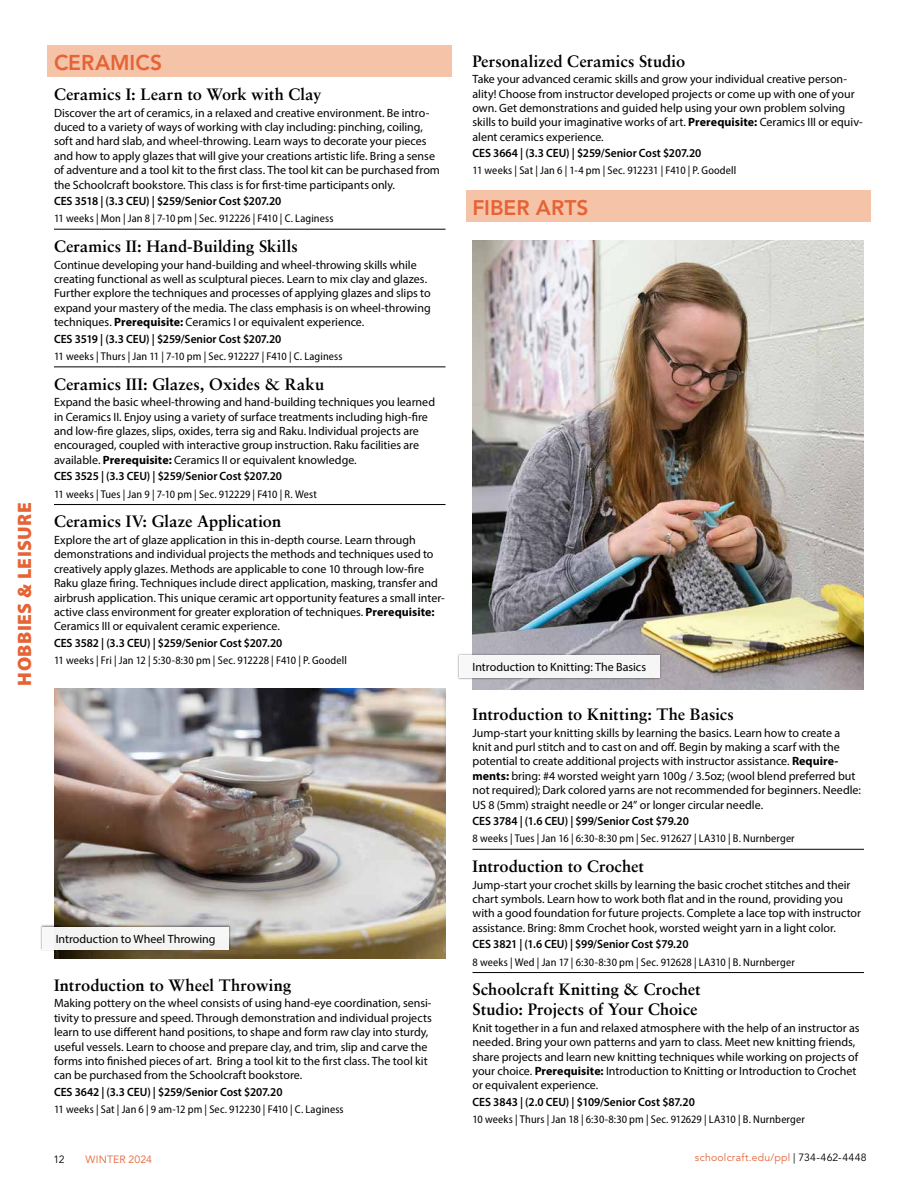
<style>
.page{position:relative;width:918px;height:1188px;background:#fff}
.page>*{position:absolute;margin:0;border:0;box-sizing:border-box;transform-origin:0 0}
.t1{font:800 21.3px "Avenir LT Std";color:#e56335}
.t2{font:800 21px "Avenir LT Std";color:#e56335}
.t3{font:900 19.5px "Myriad Pro";letter-spacing:.02em;color:#e56335}
.t4{font:700 16.5px/19.8px "Sabon LT Pro";letter-spacing:.005em;color:#000}
.t5{font:12px/14.4px "Myriad Pro";color:#000}
.t6{font:600 12px "Myriad Pro";letter-spacing:-.005em;color:#000;scale:.96 1}
.t7{font:semi-condensed 11.25px "Myriad Pro";letter-spacing:.01em;color:#000}
.t8{font:10.5px "Avenir LT Std";letter-spacing:.02em;color:#e56335}
.t9{font:10.5px "Avenir LT Std";color:#000}
.s1{font-weight:700}
.s2{color:#000}
</style>
<div class="page">
<div style="left:47px;top:45px;width:405px;height:32px;background:#f5c3a8"></div>
<hr style="left:54px;top:229px;width:392px;height:1px;background:#000">
<hr style="left:54px;top:367px;width:392px;height:1px;background:#000">
<hr style="left:54px;top:504px;width:392px;height:1px;background:#000">
<div style="left:466px;top:191px;width:405px;height:31px;background:#f5c3a8"></div>
<hr style="left:472px;top:849px;width:392px;height:1px;background:#000">
<hr style="left:472px;top:972px;width:392px;height:1px;background:#000">
<img style="left:473px;top:241px;width:391px;height:448px">
<div style="left:457px;top:653px;width:205px;height:26px;background:#000;opacity:.5"></div>
<div style="left:459px;top:655px;width:201px;height:23px;background:#f6f6f6"></div>
<img style="left:54px;top:688px;width:392px;height:270px">
<div style="left:40px;top:925px;width:191px;height:26px;background:#000;opacity:.5"></div>
<div style="left:42px;top:927px;width:187px;height:22px;background:#f5f5f4"></div>
<h3 class="t3" style="left:12px;top:686px;width:185px;rotate:-90deg">HOBBIES &amp; LEISURE</h3>
<h1 class="t1" style="left:54px;top:50px;width:110px">CERAMICS</h1>
<h3 class="t4" style="left:54px;top:84px;width:269px">Ceramics I: Learn to Work with Clay</h3>
<p class="t5" style="left:54px;top:105px;width:387px">Discover the art of ceramics, in a relaxed and creative environment. Be intro&shy;duced to a variety of ways of working with clay including: pinching, coiling, soft and hard slab, and wheel-throwing. Learn ways to decorate your pieces and how to apply glazes that will give your creations artistic life. Bring a sense of adventure and a tool kit to the first class. The tool kit can be purchased from the Schoolcraft bookstore. This class is for first-time participants only.</p>
<p class="t6" style="left:54px;top:193px;width:238px">CES 3518 | (3.3 CEU) | $259/Senior Cost $207.20</p>
<p class="t7" style="left:54px;top:212px;width:281px">11 weeks | Mon | Jan 8 | 7-10 pm | Sec. 912226 | F410 | C. Laginess</p>
<h3 class="t4" style="left:54px;top:236px;width:245px">Ceramics II: Hand-Building Skills</h3>
<p class="t5" style="left:54px;top:257px;width:378px">Continue developing your hand-building and wheel-throwing skills while creating functional as well as sculptural pieces. Learn to mix clay and glazes.<br>Further explore the techniques and processes of applying glazes and slips to expand your mastery of the media. The class emphasis is on wheel-throwing techniques. <span class="s1">Prerequisite:</span> Ceramics I or equivalent experience.</p>
<p class="t6" style="left:54px;top:331px;width:238px">CES 3519 | (3.3 CEU) | $259/Senior Cost $207.20</p>
<p class="t7" style="left:54px;top:349px;width:290px">11 weeks | Thurs | Jan 11 | 7-10 pm | Sec. 912227 | F410 | C. Laginess</p>
<h3 class="t4" style="left:54px;top:374px;width:272px">Ceramics III: Glazes, Oxides &amp; Raku</h3>
<p class="t5" style="left:54px;top:395px;width:383px">Expand the basic wheel-throwing and hand-building techniques you learned in Ceramics II. Enjoy using a variety of surface treatments including high-fire and low-fire glazes, slips, oxides, terra sig and Raku. Individual projects are encouraged, coupled with interactive group instruction. Raku facilities are available. <span class="s1">Prerequisite:</span> Ceramics II or equivalent knowledge.</p>
<p class="t6" style="left:54px;top:469px;width:239px">CES 3525 | (3.3 CEU) | $259/Senior Cost $207.20</p>
<p class="t7" style="left:54px;top:487px;width:264px">11 weeks | Tues | Jan 9 | 7-10 pm | Sec. 912229 | F410 | R. West</p>
<h3 class="t4" style="left:54px;top:511px;width:229px">Ceramics IV: Glaze Application</h3>
<p class="t5" style="left:54px;top:533px;width:392px">Explore the art of glaze application in this in-depth course. Learn through demonstrations and individual projects the methods and techniques used to creatively apply glazes. Methods are applicable to cone 10 through low-fire Raku glaze firing. Techniques include direct application, masking, transfer and airbrush application. This unique ceramic art opportunity features a small inter&shy;active class environment for greater exploration of techniques. <span class="s1">Prerequisite:<br></span>Ceramics III or equivalent ceramic experience.</p>
<p class="t6" style="left:54px;top:635px;width:239px">CES 3582 | (3.3 CEU) | $259/Senior Cost $207.20</p>
<p class="t7" style="left:54px;top:653px;width:294px">11 weeks | Fri | Jan 12 | 5:30-8:30 pm | Sec. 912228 | F410 | P. Goodell</p>
<p class="t5" style="left:56px;top:931px;width:161px">Introduction to Wheel Throwing</p>
<h3 class="t4" style="left:54px;top:975px;width:239px">Introduction to Wheel Throwing</h3>
<p class="t5" style="left:54px;top:996px;width:379px">Making pottery on the wheel consists of using hand-eye coordination, sensi&shy;tivity to pressure and speed. Through demonstration and individual projects learn to use different hand positions, to shape and form raw clay into sturdy, useful vessels. Learn to choose and prepare clay, and trim, slip and carve the forms into finished pieces of art. Bring a tool kit to the first class. The tool kit can be purchased from the Schoolcraft bookstore.</p>
<p class="t6" style="left:54px;top:1084px;width:240px">CES 3642 | (3.3 CEU) | $259/Senior Cost $207.20</p>
<p class="t7" style="left:54px;top:1102px;width:291px">11 weeks | Sat | Jan 6 | 9 am-12 pm | Sec. 912230 | F410 | C. Laginess</p>
<h3 class="t4" style="left:472px;top:51px;width:214px">Personalized Ceramics Studio</h3>
<p class="t5" style="left:472px;top:72px;width:392px">Take your advanced ceramic skills and grow your individual creative person&shy;ality! Choose from instructor developed projects or come up with one of your own. Get demonstrations and guided help using your own problem solving skills to build your imaginative works of art. <span class="s1">Prerequisite:</span> Ceramics III or equiv&shy;alent ceramics experience.</p>
<p class="t6" style="left:472px;top:146px;width:240px">CES 3664 | (3.3 CEU) | $259/Senior Cost $207.20</p>
<p class="t7" style="left:472px;top:164px;width:265px">11 weeks | Sat | Jan 6 | 1-4 pm | Sec. 912231 | F410 | P. Goodell</p>
<h2 class="t2" style="left:472px;top:195px;width:118px">FIBER ARTS</h2>
<p class="t5" style="left:472px;top:659px;width:175px">Introduction to Knitting: The Basics</p>
<h3 class="t4" style="left:472px;top:704px;width:263px">Introduction to Knitting: The Basics</h3>
<p class="t5" style="left:472px;top:725px;width:390px">Jump-start your knitting skills by learning the basics. Learn how to create a knit and purl stitch and to cast on and off. Begin by making a scarf with the potential to create additional projects with instructor assistance. <span class="s1">Require&shy;ments:</span> bring: #4 worsted weight yarn 100g / 3.5oz; (wool blend preferred but not required); Dark colored yarns are not recommended for beginners. Needle:<br>US 8 (5mm) straight needle or 24” or longer circular needle.</p>
<p class="t6" style="left:472px;top:814px;width:227px">CES 3784 | (1.6 CEU) | $99/Senior Cost $79.20</p>
<p class="t7" style="left:472px;top:832px;width:324px">8 weeks | Tues | Jan 16 | 6:30-8:30 pm | Sec. 912627 | LA310 | B. Nurnberger</p>
<h3 class="t4" style="left:472px;top:856px;width:173px">Introduction to Crochet</h3>
<p class="t5" style="left:472px;top:877px;width:390px">Jump-start your crochet skills by learning the basic crochet stitches and their chart symbols. Learn how to work both flat and in the round, providing you with a good foundation for future projects. Complete a lace top with instructor assistance. Bring: 8mm Crochet hook, worsted weight yarn in a light color.</p>
<p class="t6" style="left:472px;top:937px;width:227px">CES 3821 | (1.6 CEU) | $99/Senior Cost $79.20</p>
<p class="t7" style="left:472px;top:955px;width:324px">8 weeks | Wed | Jan 17 | 6:30-8:30 pm | Sec. 912628 | LA310 | B. Nurnberger</p>
<h3 class="t4" style="left:472px;top:979px;width:230px">Schoolcraft Knitting &amp; Crochet<br>Studio: Projects of Your Choice</h3>
<p class="t5" style="left:472px;top:1020px;width:389px">Knit together in a fun and relaxed atmosphere with the help of an instructor as needed. Bring your own patterns and yarn to class. Meet new knitting friends, share projects and learn new knitting techniques while working on projects of your choice. <span class="s1">Prerequisite:</span> Introduction to Knitting or Introduction to Crochet or equivalent experience.</p>
<p class="t6" style="left:472px;top:1094px;width:233px">CES 3843 | (2.0 CEU) | $109/Senior Cost $87.20</p>
<p class="t7" style="left:472px;top:1112px;width:334px">10 weeks | Thurs | Jan 18 | 6:30-8:30 pm | Sec. 912629 | LA310 | B. Nurnberger</p>
<p class="t9" style="left:53px;top:1154px;width:13px">12</p>
<p class="t8" style="left:86px;top:1154px;width:68px">WINTER 2024</p>
<p class="t8" style="left:695px;top:1151px;width:173px">schoolcraft.edu/ppl <span class="s2">| 734-462-4448</span></p>
</div>
